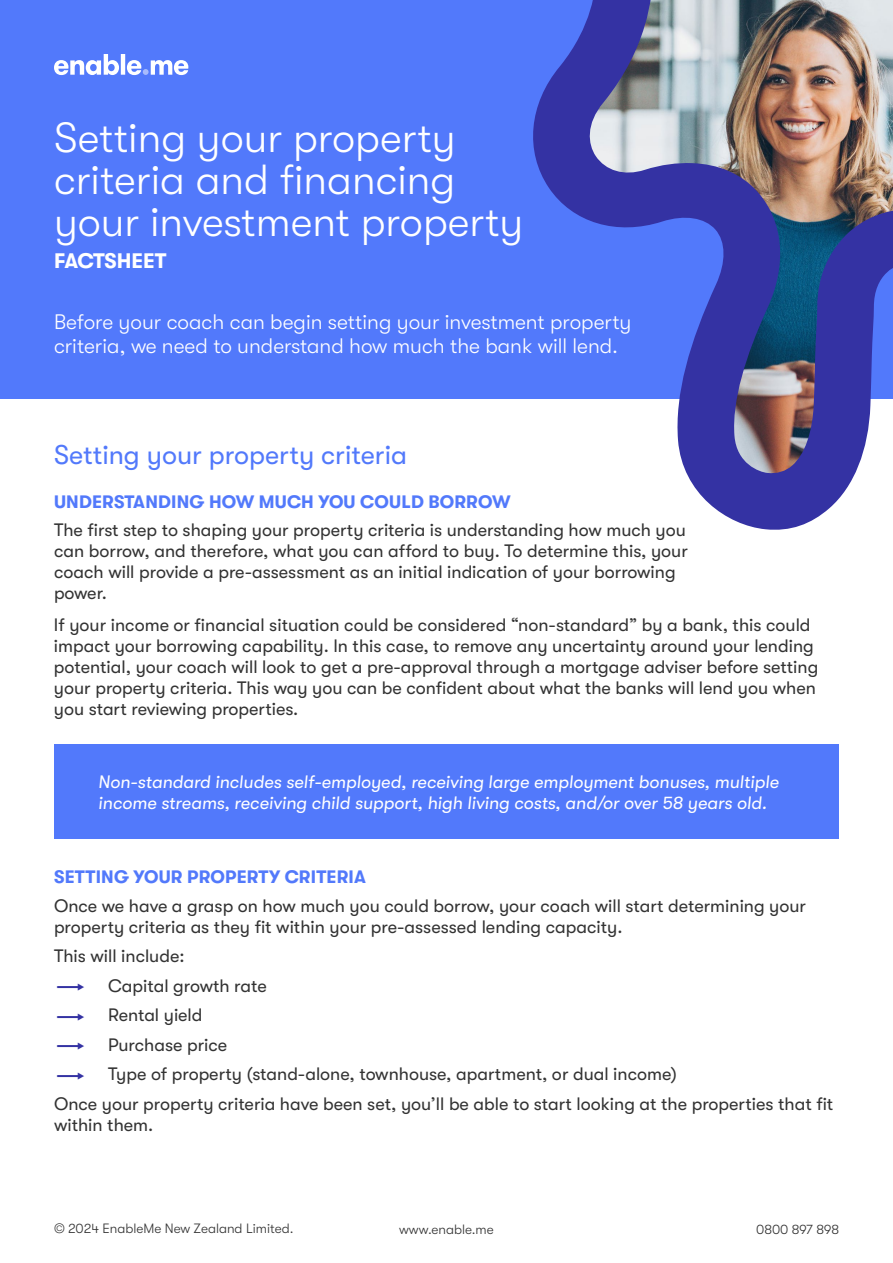
<style>
.page{position:relative;width:893px;height:1263px;background:#fff}
.page>*{position:absolute;margin:0;border:0;box-sizing:border-box;transform-origin:0 0}
.t1{font:300 42px/42px "GT Walsheim";color:#fff}
.t2{font:27px "GT Walsheim";color:#5279fb}
.t3{font:300 21px/24px "GT Walsheim";color:#fff}
.t4{font:700 21px "GT Walsheim";letter-spacing:-.01em;color:#fff}
.t5{font:18px/21px "GT Walsheim";color:#333}
.t6{font:italic 18px/21px "GT Walsheim";color:#fff}
.t7{font:700 18px "GT Walsheim";letter-spacing:.01em;color:#5279fb}
.t8{font:300 13.5px "GT Walsheim";color:#333}
.s1{color:#3432a3}
</style>
<div class="page">
<div style="left:0;top:0;width:893px;height:398px;background:#5279fb"></div>
<svg style="left:54px;top:54px;width:134px;height:21px"></svg>
<img style="left:524px;top:0;width:369px;height:530px">
<div style="left:54px;top:744px;width:785px;height:95px;background:#5279fb"></div>
<h1 class="t1" style="left:54px;top:117px;width:471px">Setting your property criteria and financing your investment property</h1>
<p class="t4" style="left:54px;top:249px;width:114px">FACTSHEET</p>
<p class="t3" style="left:54px;top:310px;width:579px">Before your coach can begin setting your investment property criteria, we need to understand how much the bank will lend.</p>
<h2 class="t2" style="left:54px;top:440px;width:355px">Setting your property criteria</h2>
<p class="t7" style="left:54px;top:491px;width:458px">UNDERSTANDING HOW MUCH YOU COULD BORROW</p>
<p class="t5" style="left:54px;top:520px;width:635px">The first step to shaping your property criteria is understanding how much you can borrow, and therefore, what you can afford to buy. To determine this, your coach will provide a pre-assessment as an initial indication of your borrowing power.</p>
<p class="t5" style="left:54px;top:614px;width:766px">If your income or financial situation could be considered “non-standard” by a bank, this could impact your borrowing capability. In this case, to remove any uncertainty around your lending potential, your coach will look to get a pre-approval through a mortgage adviser before setting your property criteria. This way you can be confident about what the banks will lend you when you start reviewing properties.</p>
<p class="t6" style="left:98px;top:772px;width:682px">Non-standard includes self-employed, receiving large employment bonuses, multiple income streams, receiving child support, high living costs, and/or over 58 years old.</p>
<p class="t7" style="left:54px;top:867px;width:313px">SETTING YOUR PROPERTY CRITERIA</p>
<p class="t5" style="left:54px;top:895px;width:754px">Once we have a grasp on how much you could borrow, your coach will start determining your property criteria as they fit within your pre-assessed lending capacity.</p>
<p class="t5" style="left:54px;top:946px;width:132px">This will include:</p>
<p class="t5" style="left:54px;top:975px;width:214px"><span class="s1">●</span> Capital growth rate</p>
<p class="t5" style="left:54px;top:1005px;width:150px"><span class="s1">●</span> Rental yield</p>
<p class="t5" style="left:54px;top:1034px;width:175px"><span class="s1">●</span> Purchase price</p>
<p class="t5" style="left:54px;top:1059px;width:781px;line-height:29.5px"><span class="s1">●</span> Type of property (stand-alone, townhouse, apartment, or dual income)<br>Once your property criteria have been set, you’ll be able to start looking at the properties that fit</p>
<p class="t5" style="left:54px;top:1114px;width:101px">within them.</p>
<p class="t8" style="left:54px;top:1221px;width:241px">© 2024 EnableMe New Zealand Limited.</p>
<p class="t8" style="left:399px;top:1222px;width:96px">www.enable.me</p>
<p class="t8" style="left:756px;top:1222px;width:84px">0800 897 898</p>
</div>
